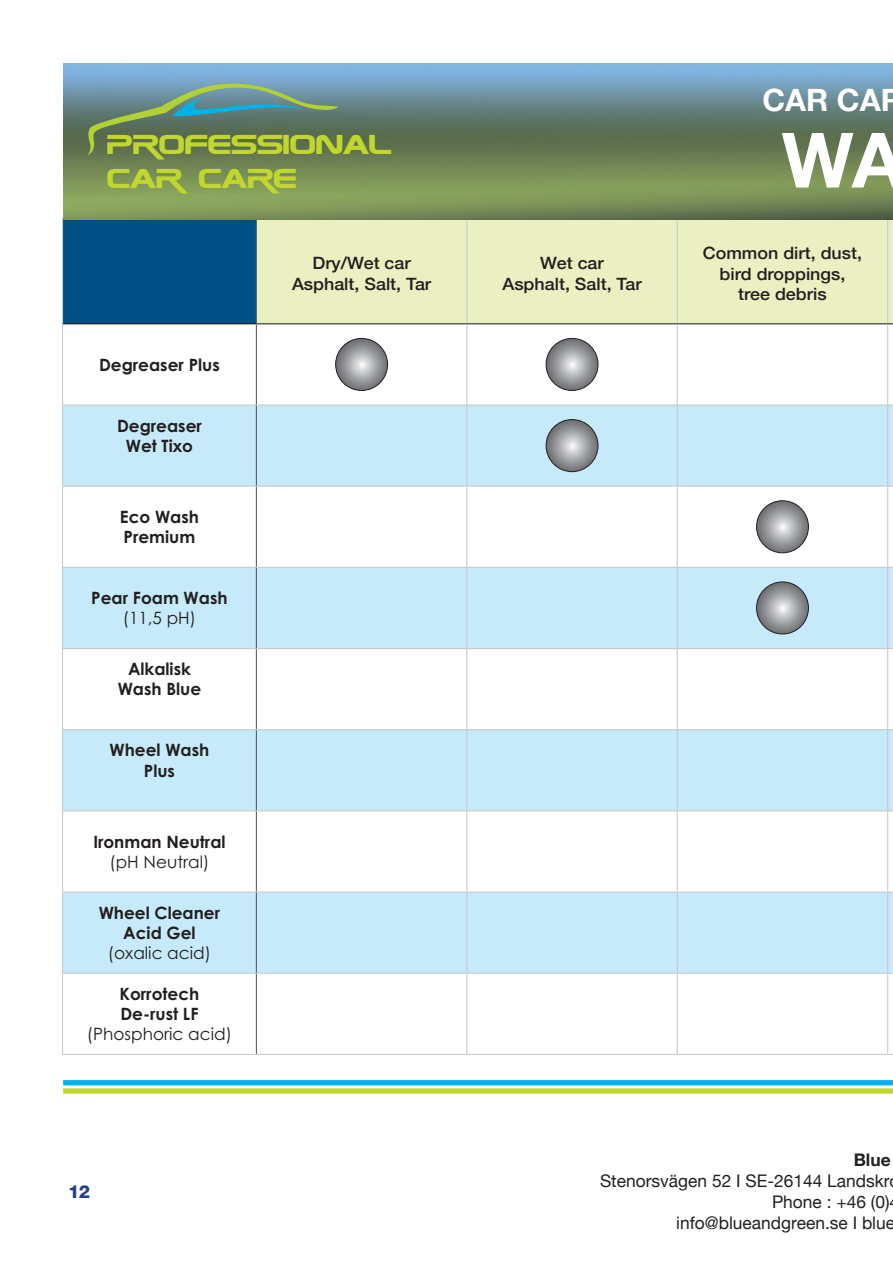
<style>
.page{position:relative;width:893px;height:1263px;background:#fff}
.page>*{position:absolute;margin:0;border:0;box-sizing:border-box;transform-origin:0 0}
.t1{font:700 76.35px "Helvetica Neue";color:#fff}
.t2{font:700 30.75px "Helvetica Neue";color:#fff}
.t3{font:27.9px/33.6px "Zebulon";color:#c1d72f}
.t4{font:800 18px "Helvetica Neue";color:#253f8e}
.t5{font:17.4px "Helvetica Neue";color:#231f20}
.t6{font:700 17.4px "Helvetica Neue";color:#231f20}
.t7{font:700 16.95px/20.4px "Century Gothic Pro";color:#231f20;text-align:center}
.t8{font:500 16.95px/20.4px "Helvetica Neue";color:#231f20;text-align:center;scale:1.05 1}
.s1{font-weight:400}
</style>
<div class="page">
<div style="left:63px;top:1080px;width:830px;height:5px;background:#00b3ef"></div>
<div style="left:63px;top:1088px;width:830px;height:6px;background:#c1d72f"></div>
<div style="left:63px;top:219px;width:193px;height:105px;background:#015187"></div>
<div style="left:257px;top:220px;width:636px;height:103px;background:#eaf0c1"></div>
<div style="left:63px;top:406px;width:830px;height:567px;background:#c6eafa"></div>
<svg style="left:63px;top:487px;width:830px;height:404px"></svg>
<hr style="left:62px;top:218px;width:194px;height:1px;background:#c7c8ca">
<hr style="left:62px;top:219px;width:1px;height:105px;background:#c7c8ca">
<hr style="left:466px;top:219px;width:1px;height:104px;background:#c7c8ca">
<hr style="left:677px;top:219px;width:1px;height:104px;background:#c7c8ca">
<hr style="left:887px;top:219px;width:1px;height:104px;background:#c7c8ca">
<hr style="left:62px;top:324px;width:1px;height:80px;background:#c7c8ca">
<hr style="left:466px;top:324px;width:1px;height:80px;background:#c7c8ca">
<hr style="left:677px;top:324px;width:1px;height:80px;background:#c7c8ca">
<hr style="left:887px;top:324px;width:1px;height:80px;background:#c7c8ca">
<hr style="left:62px;top:404px;width:194px;height:2px;background:#c7c8ca">
<hr style="left:62px;top:406px;width:1px;height:80px;background:#c7c8ca">
<hr style="left:256px;top:404px;width:211px;height:2px;background:#c7c8ca">
<hr style="left:467px;top:404px;width:210px;height:2px;background:#c7c8ca">
<hr style="left:466px;top:406px;width:1px;height:80px;background:#c7c8ca">
<hr style="left:677px;top:404px;width:211px;height:2px;background:#c7c8ca">
<hr style="left:677px;top:406px;width:1px;height:80px;background:#c7c8ca">
<hr style="left:887px;top:406px;width:1px;height:80px;background:#c7c8ca">
<hr style="left:62px;top:486px;width:194px;height:1px;background:#c7c8ca">
<hr style="left:62px;top:487px;width:1px;height:80px;background:#c7c8ca">
<hr style="left:256px;top:486px;width:211px;height:1px;background:#c7c8ca">
<hr style="left:467px;top:486px;width:210px;height:1px;background:#c7c8ca">
<hr style="left:466px;top:487px;width:1px;height:80px;background:#c7c8ca">
<hr style="left:677px;top:486px;width:211px;height:1px;background:#c7c8ca">
<hr style="left:677px;top:487px;width:1px;height:80px;background:#c7c8ca">
<hr style="left:887px;top:487px;width:1px;height:80px;background:#c7c8ca">
<hr style="left:62px;top:567px;width:194px;height:1px;background:#c7c8ca">
<hr style="left:62px;top:568px;width:1px;height:80px;background:#c7c8ca">
<hr style="left:256px;top:567px;width:211px;height:1px;background:#c7c8ca">
<hr style="left:467px;top:567px;width:210px;height:1px;background:#c7c8ca">
<hr style="left:466px;top:568px;width:1px;height:80px;background:#c7c8ca">
<hr style="left:677px;top:567px;width:211px;height:1px;background:#c7c8ca">
<hr style="left:677px;top:568px;width:1px;height:80px;background:#c7c8ca">
<hr style="left:887px;top:568px;width:1px;height:80px;background:#c7c8ca">
<hr style="left:62px;top:648px;width:194px;height:1px;background:#c7c8ca">
<hr style="left:62px;top:649px;width:1px;height:80px;background:#c7c8ca">
<hr style="left:256px;top:648px;width:211px;height:1px;background:#c7c8ca">
<hr style="left:467px;top:648px;width:210px;height:1px;background:#c7c8ca">
<hr style="left:466px;top:649px;width:1px;height:80px;background:#c7c8ca">
<hr style="left:677px;top:648px;width:211px;height:1px;background:#c7c8ca">
<hr style="left:677px;top:649px;width:1px;height:80px;background:#c7c8ca">
<hr style="left:887px;top:649px;width:1px;height:80px;background:#c7c8ca">
<hr style="left:62px;top:729px;width:194px;height:1px;background:#c7c8ca">
<hr style="left:62px;top:730px;width:1px;height:80px;background:#c7c8ca">
<hr style="left:256px;top:729px;width:211px;height:1px;background:#c7c8ca">
<hr style="left:467px;top:729px;width:210px;height:1px;background:#c7c8ca">
<hr style="left:466px;top:730px;width:1px;height:80px;background:#c7c8ca">
<hr style="left:677px;top:729px;width:211px;height:1px;background:#c7c8ca">
<hr style="left:677px;top:730px;width:1px;height:80px;background:#c7c8ca">
<hr style="left:887px;top:730px;width:1px;height:80px;background:#c7c8ca">
<hr style="left:62px;top:810px;width:194px;height:1px;background:#c7c8ca">
<hr style="left:62px;top:811px;width:1px;height:80px;background:#c7c8ca">
<hr style="left:256px;top:810px;width:211px;height:1px;background:#c7c8ca">
<hr style="left:467px;top:810px;width:210px;height:1px;background:#c7c8ca">
<hr style="left:466px;top:811px;width:1px;height:80px;background:#c7c8ca">
<hr style="left:677px;top:810px;width:211px;height:1px;background:#c7c8ca">
<hr style="left:677px;top:811px;width:1px;height:80px;background:#c7c8ca">
<hr style="left:887px;top:811px;width:1px;height:80px;background:#c7c8ca">
<hr style="left:62px;top:891px;width:194px;height:2px;background:#c7c8ca">
<hr style="left:62px;top:893px;width:1px;height:80px;background:#c7c8ca">
<hr style="left:256px;top:891px;width:211px;height:2px;background:#c7c8ca">
<hr style="left:467px;top:891px;width:210px;height:2px;background:#c7c8ca">
<hr style="left:466px;top:893px;width:1px;height:80px;background:#c7c8ca">
<hr style="left:677px;top:891px;width:211px;height:2px;background:#c7c8ca">
<hr style="left:677px;top:893px;width:1px;height:80px;background:#c7c8ca">
<hr style="left:887px;top:893px;width:1px;height:80px;background:#c7c8ca">
<hr style="left:62px;top:973px;width:194px;height:1px;background:#c7c8ca">
<hr style="left:62px;top:974px;width:1px;height:80px;background:#c7c8ca">
<hr style="left:256px;top:973px;width:211px;height:1px;background:#c7c8ca">
<hr style="left:467px;top:973px;width:210px;height:1px;background:#c7c8ca">
<hr style="left:466px;top:974px;width:1px;height:80px;background:#c7c8ca">
<hr style="left:677px;top:973px;width:211px;height:1px;background:#c7c8ca">
<hr style="left:677px;top:974px;width:1px;height:80px;background:#c7c8ca">
<hr style="left:887px;top:974px;width:1px;height:80px;background:#c7c8ca">
<hr style="left:62px;top:1054px;width:194px;height:1px;background:#c7c8ca">
<hr style="left:256px;top:1054px;width:211px;height:1px;background:#c7c8ca">
<hr style="left:467px;top:1054px;width:210px;height:1px;background:#c7c8ca">
<hr style="left:677px;top:1054px;width:211px;height:1px;background:#c7c8ca">
<hr style="left:256px;top:219px;width:1px;height:104px;background:#57585a">
<hr style="left:256px;top:324px;width:1px;height:80px;background:#57585a">
<hr style="left:256px;top:406px;width:1px;height:80px;background:#57585a">
<hr style="left:256px;top:487px;width:1px;height:80px;background:#57585a">
<hr style="left:256px;top:568px;width:1px;height:80px;background:#57585a">
<hr style="left:256px;top:649px;width:1px;height:80px;background:#57585a">
<hr style="left:256px;top:730px;width:1px;height:80px;background:#57585a">
<hr style="left:256px;top:811px;width:1px;height:80px;background:#57585a">
<hr style="left:256px;top:893px;width:1px;height:80px;background:#57585a">
<hr style="left:256px;top:974px;width:1px;height:80px;background:#57585a">
<hr style="left:63px;top:323px;width:193px;height:1px;background:#231f20">
<hr style="left:256px;top:323px;width:211px;height:1px;background:#231f20">
<hr style="left:467px;top:323px;width:210px;height:1px;background:#231f20">
<hr style="left:677px;top:323px;width:211px;height:1px;background:#231f20">
<svg style="left:336px;top:338px;width:52px;height:52px;background:#96979a"></svg>
<div style="left:335px;top:338px;width:53px;height:53px;border:1px solid #231f20;border-radius:50%"></div>
<svg style="left:546px;top:338px;width:52px;height:52px;background:#96979a"></svg>
<div style="left:546px;top:338px;width:52px;height:53px;border:1px solid #231f20;border-radius:50%"></div>
<svg style="left:546px;top:420px;width:52px;height:52px;background:#96979a"></svg>
<div style="left:546px;top:419px;width:52px;height:53px;border:1px solid #231f20;border-radius:50%"></div>
<svg style="left:756px;top:501px;width:52px;height:52px;background:#95979a"></svg>
<div style="left:756px;top:500px;width:53px;height:53px;border:1px solid #231f20;border-radius:50%"></div>
<svg style="left:756px;top:582px;width:52px;height:52px;background:#96979a"></svg>
<div style="left:756px;top:582px;width:53px;height:52px;border:1px solid #231f20;border-radius:50%"></div>
<img style="left:63px;top:63px;width:830px;height:157px">
<svg style="left:87px;top:81px;width:251px;height:74px;background:#658472"></svg>
<p class="t3" style="left:108px;top:127px;width:287px">PROFESSIONAL<br>CAR CARE</p>
<p class="t2" style="left:762px;top:76px;width:142px">CAR CAR</p>
<p class="t1" style="left:781px;top:100px;width:124px">WA</p>
<p class="t7" style="left:99px;top:354px;width:122px">Degreaser Plus</p>
<p class="t7" style="left:117px;top:415px;width:86px">Degreaser<br>Wet Tixo</p>
<p class="t7" style="left:120px;top:506px;width:81px;text-align:left">Eco Wash<br>Premium</p>
<p class="t7" style="left:91px;top:587px;width:138px">Pear Foam Wash <span class="s1">(11,5 pH)</span></p>
<p class="t7" style="left:118px;top:658px;width:85px">Alkalisk<br>Wash Blue</p>
<p class="t7" style="left:110px;top:740px;width:101px">Wheel Wash<br>Plus</p>
<p class="t7" style="left:93px;top:831px;width:134px">Ironman Neutral <span class="s1">(pH Neutral)</span></p>
<p class="t7" style="left:99px;top:902px;width:123px">Wheel Cleaner<br>Acid Gel <span class="s1">(oxalic acid)</span></p>
<p class="t7" style="left:87px;top:983px;width:146px">Korrotech<br>De-rust LF <span class="s1">(Phosphoric acid)</span></p>
<p class="t4" style="left:68px;top:1181px;width:24px">12</p>
<p class="t8" style="left:292px;top:252px;width:134px">Dry/Wet car<br>Asphalt, Salt, Tar</p>
<p class="t8" style="left:502px;top:252px;width:134px">Wet car<br>Asphalt, Salt, Tar</p>
<p class="t8" style="left:703px;top:242px;width:153px">Common dirt, dust, bird droppings, tree debris</p>
<p class="t6" style="left:854px;top:1146px;width:38px">Blue</p>
<p class="t5" style="left:600px;top:1168px;width:291px">Stenorsvägen 52 I SE-26144 Landskr</p>
<p class="t5" style="left:772px;top:1189px;width:119px">Phone : +46 (0)</p>
<p class="t5" style="left:676px;top:1210px;width:220px">info@blueandgreen.se I blue</p>
</div>
